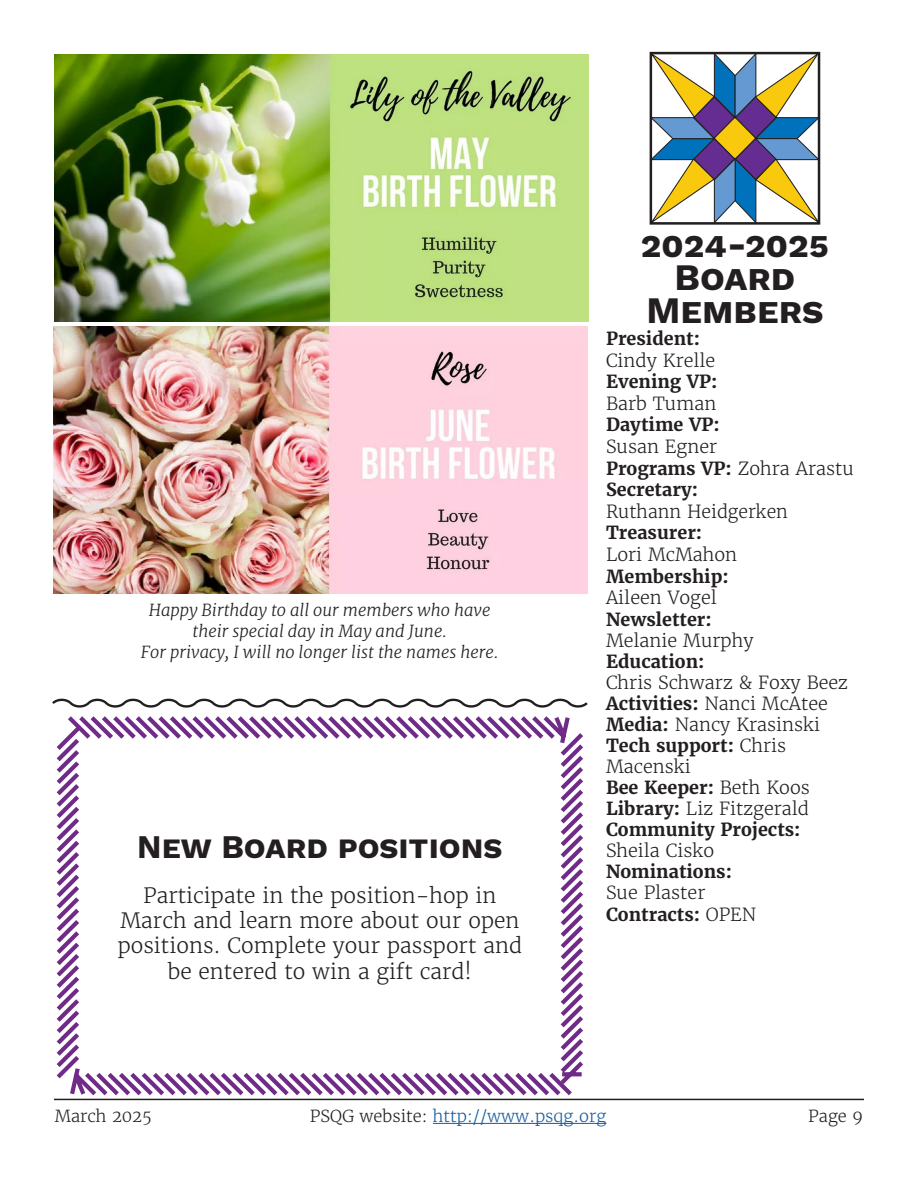
<style>
.page{position:relative;width:918px;height:1188px;background:#fff}
.page>*{position:absolute;margin:0;border:0;box-sizing:border-box;transform-origin:0 0}
.Headline{font:700 37.35px/33px "Work Sans";color:#231f20;text-align:center}
.Headline-2{font:700 33px "Work Sans";color:#231f20}
.Body_copy{font:300 21px/25.2px "Merriweather";color:#231f20;text-align:center}
.Board_Members{font:300 18px/21.6px "Merriweather";color:#231f20}
.Board_Members-2{font:700 18px/21.6px "Merriweather";color:#231f20}
.Body_copy-2{font:italic 300 16.5px/21px "Merriweather";color:#231f20;text-align:center}
.t1{font:300 16.5px "Merriweather";color:#175d9e}
.t2{font:300 16.5px "Merriweather";color:#231f20}
.s1{font-weight:700}
.s2{font-weight:300}
.s3{color:#231f20}
</style>
<div class="page">
<hr style="left:433px;top:1123px;width:173px;height:1px;background:#175d9e">
<hr style="left:54px;top:1099px;width:810px;height:1px;background:#231f20">
<svg style="left:649px;top:51px;width:172px;height:174px"></svg>
<svg style="left:52px;top:698px;width:536px;height:10px"></svg>
<svg style="left:54px;top:716px;width:534px;height:383px"></svg>
<img style="left:54px;top:54px;width:534px;height:267px">
<img style="left:53px;top:327px;width:535px;height:267px">
<p class="Body_copy-2" style="left:141px;top:599px;width:359px">Happy Birthday to all our members who have their special day in May and June.<br>For privacy, I will no longer list the names here.</p>
<p class="Headline-2" style="left:137px;top:828px;width:367px">New Board positions</p>
<p class="Body_copy" style="left:118px;top:883px;width:406px">Participate in the position-hop in March and learn more about our open positions. Complete your passport and be entered to win a gift card!</p>
<p class="Headline" style="left:641px;top:230px;width:190px">2024-2025<br>Board<br>Members</p>
<p class="Board_Members" style="left:606px;top:328px;width:111px"><span class="s1">President:<br></span>Cindy Krelle</p>
<p class="Board_Members-2" style="left:606px;top:371px;width:113px">Evening VP:<br><span class="s2">Barb Tuman</span></p>
<p class="Board_Members-2" style="left:606px;top:414px;width:115px">Daytime VP:<br><span class="s2">Susan Egner</span></p>
<p class="Board_Members-2" style="left:606px;top:457px;width:250px">Programs VP: <span class="s2">Zohra Arastu</span></p>
<p class="Board_Members" style="left:606px;top:479px;width:184px"><span class="s1">Secretary:<br></span>Ruthann Heidgerken</p>
<p class="Board_Members" style="left:606px;top:522px;width:133px"><span class="s1">Treasurer:<br></span>Lori McMahon</p>
<p class="Board_Members-2" style="left:606px;top:565px;width:124px">Membership:<br><span class="s2">Aileen Vogel</span></p>
<p class="Board_Members" style="left:606px;top:609px;width:149px"><span class="s1">Newsletter:<br></span>Melanie Murphy</p>
<p class="Board_Members" style="left:606px;top:651px;width:244px;line-height:21px"><span class="s1">Education:<br></span>Chris Schwarz &amp; Foxy Beez</p>
<p class="Board_Members-2" style="left:606px;top:693px;width:224px">Activities: <span class="s2">Nanci McAtee</span></p>
<p class="Board_Members" style="left:606px;top:714px;width:216px"><span class="s1">Media:</span> Nancy Krasinski</p>
<p class="Board_Members" style="left:606px;top:735px;width:182px;line-height:21px"><span class="s1">Tech support:</span> Chris<br>Macenski</p>
<p class="Board_Members-2" style="left:606px;top:777px;width:205px">Bee Keeper: <span class="s2">Beth Koos</span></p>
<p class="Board_Members" style="left:606px;top:798px;width:205px"><span class="s1">Library:</span> Liz Fitzgerald</p>
<p class="Board_Members-2" style="left:606px;top:819px;width:196px;line-height:21px">Community Projects:<br><span class="s2">Sheila Cisko</span></p>
<p class="Board_Members-2" style="left:606px;top:861px;width:128px;line-height:21px">Nominations:<br><span class="s2">Sue Plaster</span></p>
<p class="Board_Members-2" style="left:606px;top:904px;width:152px">Contracts: <span class="s2">OPEN</span></p>
<p class="t2" style="left:55px;top:1106px;width:99px">March 2025</p>
<p class="t1" style="left:310px;top:1106px;width:298px"><span class="s3">PSQG website:</span> http://www.psqg.org</p>
<p class="t2" style="left:808px;top:1106px;width:56px">Page 9</p>
</div>
